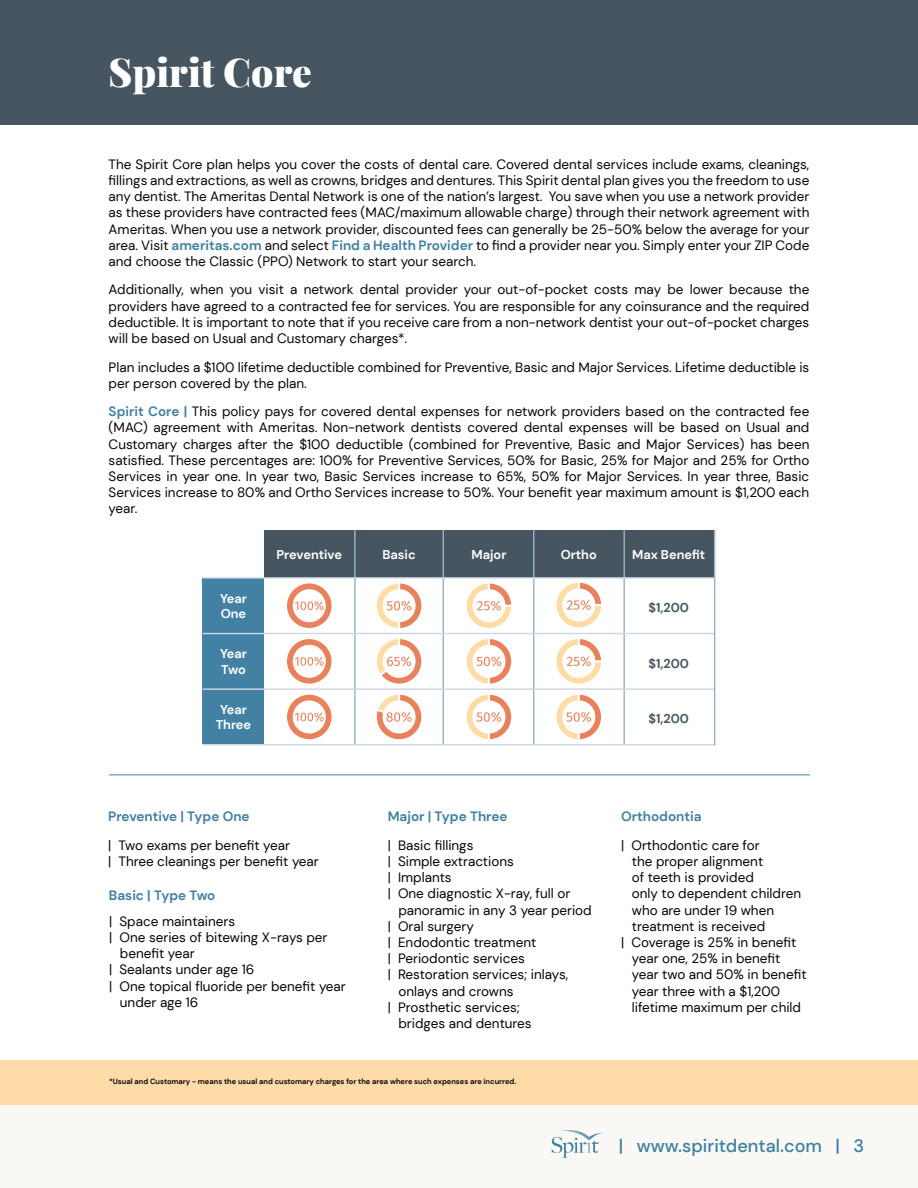
<style>
.page{position:relative;width:918px;height:1188px;background:#fff}
.page>*{position:absolute;margin:0;border:0;box-sizing:border-box;transform-origin:0 0}
.t1{font:900 39px "Playfair Display";color:#fff}
.t2{font:500 18px "DM Sans";color:#4281a4}
.t3{font:13.5px/16.2px "DM Sans";color:#070605;text-align:justify}
.t4{font:13.5px/16.2px "DM Sans";color:#040503}
.t5{font:700 13.5px "DM Sans";color:#4281a4}
.t6{font:700 12.75px/15.3px "DM Sans";color:#fff}
.t7{font:700 12.75px "DM Sans";letter-spacing:-.005em;color:#465560}
.t8{font:700 7.5px "DM Sans";color:#070605}
.s1{font-weight:700;color:#4281a4}
</style>
<div class="page">
<div style="left:0;top:0;width:918px;height:124px;background:#465560"></div>
<hr style="left:109px;top:774px;width:701px;height:1px;background:#4281a4">
<div style="left:264px;top:530px;width:450px;height:47px;background:#465560"></div>
<hr style="left:354px;top:530px;width:2px;height:215px;background:#93b5c6">
<hr style="left:443px;top:530px;width:1px;height:215px;background:#93b5c6">
<hr style="left:533px;top:530px;width:1px;height:215px;background:#93b5c6">
<hr style="left:623px;top:530px;width:2px;height:215px;background:#93b5c6">
<div style="left:203px;top:579px;width:61px;height:165px;background:#4281a4"></div>
<hr style="left:203px;top:577px;width:512px;height:2px;background:#d0d7e2">
<hr style="left:203px;top:633px;width:512px;height:1px;background:#d0d7e2">
<hr style="left:203px;top:688px;width:512px;height:2px;background:#d0d7e2">
<hr style="left:203px;top:744px;width:512px;height:1px;background:#d0d7e2">
<hr style="left:714px;top:530px;width:1px;height:215px;background:#93b5c6">
<svg style="left:287px;top:583px;width:45px;height:45px"></svg>
<svg style="left:377px;top:639px;width:44px;height:45px"></svg>
<svg style="left:377px;top:695px;width:44px;height:44px"></svg>
<svg style="left:467px;top:583px;width:44px;height:45px"></svg>
<svg style="left:467px;top:639px;width:44px;height:45px"></svg>
<svg style="left:287px;top:639px;width:45px;height:45px"></svg>
<svg style="left:287px;top:695px;width:45px;height:44px"></svg>
<svg style="left:557px;top:639px;width:44px;height:45px"></svg>
<svg style="left:557px;top:695px;width:44px;height:44px"></svg>
<svg style="left:377px;top:583px;width:44px;height:45px"></svg>
<svg style="left:467px;top:695px;width:44px;height:44px"></svg>
<svg style="left:557px;top:583px;width:44px;height:44px"></svg>
<div style="left:0;top:1061px;width:918px;height:44px;background:#ffdba7"></div>
<div style="left:0;top:1105px;width:918px;height:83px;background:#faf8f5"></div>
<svg style="left:552px;top:1130px;width:52px;height:28px"></svg>
<div style="left:571px;top:1154px;width:58px;height:13px;background:#faf8f5"></div>
<p class="t1" style="left:109px;top:42px;width:205px">Spirit Core</p>
<p class="t3" style="left:109px;top:156px;width:702px">The Spirit Core plan helps you cover the costs of dental care. Covered dental services include exams, cleanings, fillings and extractions, as well as crowns, bridges and dentures. This Spirit dental plan gives you the freedom to use any dentist. The Ameritas Dental Network is one of the nation’s largest. You save when you use a network provider as these providers have contracted fees (MAC/maximum allowable charge) through their network agreement with Ameritas. When you use a network provider, discounted fees can generally be 25-50% below the average for your area. Visit <span class="s1">ameritas.com</span> and select <span class="s1">Find a Health Provider</span> to find a provider near you. Simply enter your ZIP Code and choose the Classic (PPO) Network to start your search.</p>
<p class="t3" style="left:109px;top:282px;width:702px">Additionally, when you visit a network dental provider your out-of-pocket costs may be lower because the providers have agreed to a contracted fee for services. You are responsible for any coinsurance and the required deductible. It is important to note that if you receive care from a non-network dentist your out-of-pocket charges will be based on Usual and Customary charges*.</p>
<p class="t3" style="left:109px;top:359px;width:702px">Plan includes a $100 lifetime deductible combined for Preventive, Basic and Major Services. Lifetime deductible is per person covered by the plan.</p>
<p class="t3" style="left:109px;top:403px;width:702px"><span class="s1">Spirit Core |</span> This policy pays for covered dental expenses for network providers based on the contracted fee (MAC) agreement with Ameritas. Non-network dentists covered dental expenses will be based on Usual and Customary charges after the $100 deductible (combined for Preventive, Basic and Major Services) has been satisfied. These percentages are: 100% for Preventive Services, 50% for Basic, 25% for Major and 25% for Ortho Services in year one. In year two, Basic Services increase to 65%, 50% for Major Services. In year three, Basic Services increase to 80% and Ortho Services increase to 50%. Your benefit year maximum amount is $1,200 each year.</p>
<p class="t6" style="left:220px;top:591px;width:28px">Year<br>One</p>
<p class="t6" style="left:220px;top:646px;width:28px">Year<br>Two</p>
<p class="t6" style="left:216px;top:702px;width:37px;text-align:center">Year<br>Three</p>
<p class="t6" style="left:277px;top:547px;width:67px">Preventive</p>
<p class="t6" style="left:382px;top:547px;width:35px">Basic</p>
<p class="t6" style="left:472px;top:547px;width:36px">Major</p>
<p class="t6" style="left:561px;top:547px;width:38px">Ortho</p>
<p class="t6" style="left:632px;top:547px;width:75px">Max Benefit</p>
<p class="t7" style="left:648px;top:600px;width:42px">$1,200</p>
<p class="t7" style="left:648px;top:655px;width:42px">$1,200</p>
<p class="t7" style="left:648px;top:711px;width:42px">$1,200</p>
<p class="t5" style="left:108px;top:808px;width:143px">Preventive | Type One</p>
<p class="t4" style="left:108px;top:837px;width:183px">| Two exams per benefit year</p>
<p class="t4" style="left:108px;top:853px;width:212px">| Three cleanings per benefit year</p>
<p class="t5" style="left:109px;top:887px;width:108px">Basic | Type Two</p>
<p class="t4" style="left:109px;top:913px;width:127px">| Space maintainers</p>
<p class="t4" style="left:109px;top:929px;width:220px">| One series of bitewing X-rays per</p>
<p class="t4" style="left:120px;top:945px;width:76px">benefit year</p>
<p class="t4" style="left:109px;top:962px;width:147px">| Sealants under age 16</p>
<p class="t4" style="left:109px;top:978px;width:238px">| One topical fluoride per benefit year</p>
<p class="t4" style="left:120px;top:994px;width:80px">under age 16</p>
<p class="t5" style="left:388px;top:808px;width:121px">Major | Type Three</p>
<p class="t4" style="left:388px;top:837px;width:87px">| Basic fillings</p>
<p class="t4" style="left:388px;top:853px;width:128px">| Simple extractions</p>
<p class="t4" style="left:388px;top:869px;width:65px">| Implants</p>
<p class="t4" style="left:388px;top:886px;width:184px">| One diagnostic X-ray, full or</p>
<p class="t4" style="left:398px;top:902px;width:195px">panoramic in any 3 year period</p>
<p class="t4" style="left:388px;top:918px;width:88px">| Oral surgery</p>
<p class="t4" style="left:388px;top:934px;width:150px">| Endodontic treatment</p>
<p class="t4" style="left:388px;top:950px;width:139px">| Periodontic services</p>
<p class="t4" style="left:388px;top:967px;width:182px">| Restoration services; inlays,</p>
<p class="t4" style="left:398px;top:983px;width:117px">onlays and crowns</p>
<p class="t4" style="left:398px;top:999px;width:135px;text-indent:-11px">| Prosthetic services; bridges and dentures</p>
<p class="t8" style="left:109px;top:1077px;width:409px">*Usual and Customary - means the usual and customary charges for the area where such expenses are incurred.</p>
<p class="t5" style="left:621px;top:808px;width:82px">Orthodontia</p>
<p class="t4" style="left:621px;top:837px;width:140px">| Orthodontic care for</p>
<p class="t4" style="left:632px;top:853px;width:133px">the proper alignment</p>
<p class="t4" style="left:632px;top:869px;width:123px">of teeth is provided</p>
<p class="t4" style="left:632px;top:886px;width:171px">only to dependent children</p>
<p class="t4" style="left:632px;top:902px;width:144px">who are under 19 when</p>
<p class="t4" style="left:632px;top:918px;width:135px">treatment is received</p>
<p class="t4" style="left:621px;top:934px;width:177px">| Coverage is 25% in benefit</p>
<p class="t4" style="left:632px;top:950px;width:150px">year one, 25% in benefit</p>
<p class="t4" style="left:632px;top:967px;width:176px">year two and 50% in benefit</p>
<p class="t4" style="left:632px;top:983px;width:150px">year three with a $1,200</p>
<p class="t4" style="left:632px;top:999px;width:171px">lifetime maximum per child</p>
<h2 class="t2" style="left:619px;top:1134px;width:247px">| www.spiritdental.com | 3</h2>
</div>
